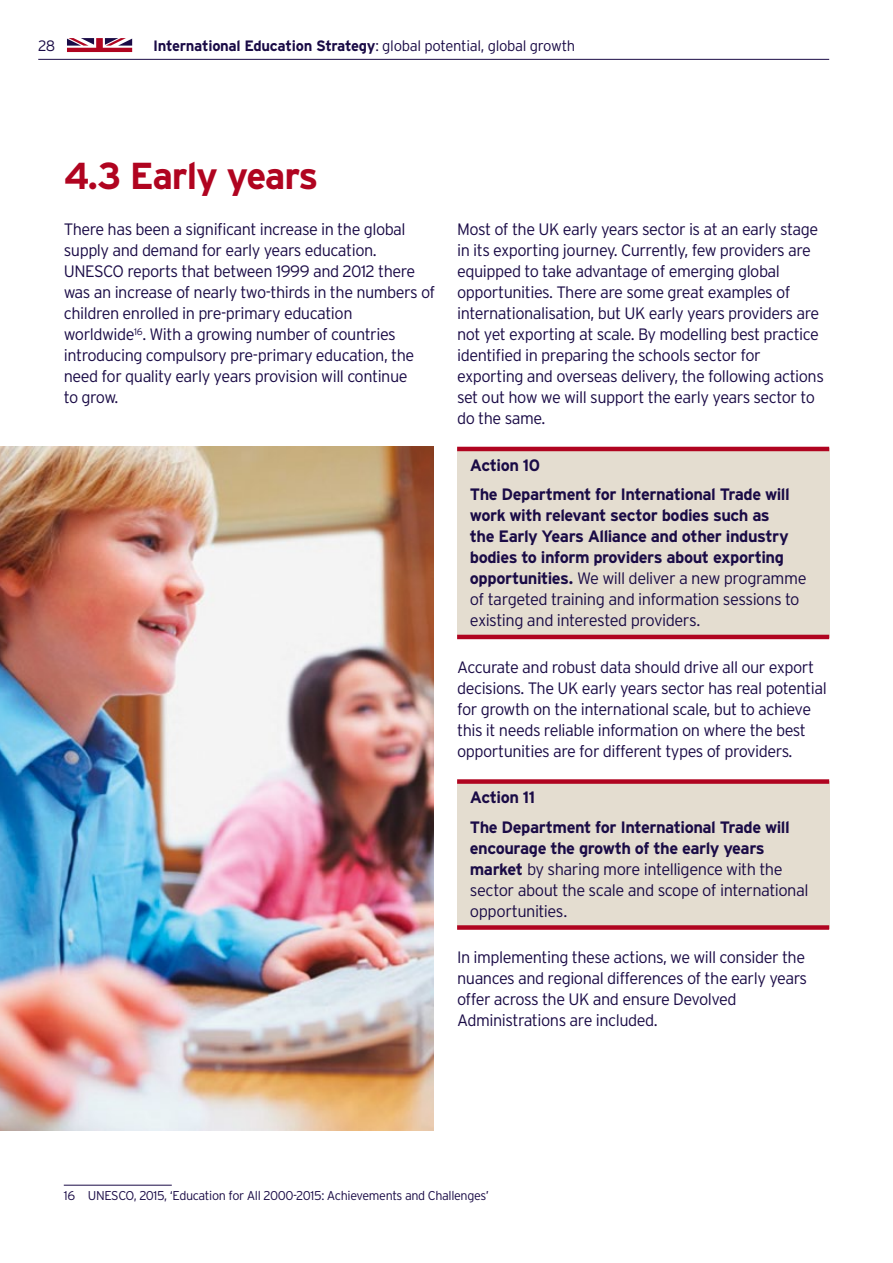
<style>
.page{position:relative;width:893px;height:1263px;background:#fff}
.page>*{position:absolute;margin:0;border:0;box-sizing:border-box;transform-origin:0 0}
.H2_SPAN{font:700 37.5px "Interstate";letter-spacing:-.035em;color:#b00420}
.Body_Copy_11pt{font:300 16.5px/21px "Interstate";letter-spacing:-.03em;color:#1a0b46}
.Body_Shaded_Red_Bo{font:700 16.5px/21px "Interstate";letter-spacing:-.03em;color:#1a0b46}
.Body_Shaded_Red_Bo-2{font:300 16.5px/21px "Interstate";letter-spacing:-.03em;color:#1a0b46}
.Body_Red_Shaded{font:700 16.5px "Interstate";letter-spacing:-.03em;color:#1a0b46}
.t1{font:700 15px "Interstate";letter-spacing:-.02em;color:#1a0b46}
.t2{font:300 15px "Interstate";color:#1a0b46}
.Footnote_text{font:300 12.75px "Interstate";letter-spacing:-.03em;color:#1a0b46}
.s1{font-weight:300}
.s2{font-weight:700}
</style>
<div class="page">
<svg style="left:67px;top:38px;width:65px;height:14px"></svg>
<hr style="left:38px;top:59px;width:791px;height:1px;background:#1a0b46">
<hr style="left:64px;top:1185px;width:108px;height:1px;background:#1a0b46">
<div style="left:457px;top:449px;width:372px;height:189px;background:#e4ddd0"></div>
<hr style="left:457px;top:447px;width:372px;height:4px;background:#b00420">
<hr style="left:457px;top:635px;width:372px;height:4px;background:#b00420">
<div style="left:457px;top:781px;width:372px;height:147px;background:#e4ddd0"></div>
<div style="left:457px;top:779px;width:372px;height:5px;background:#b00420"></div>
<div style="left:457px;top:925px;width:372px;height:5px;background:#b00420"></div>
<img style="left:0;top:446px;width:434px;height:684px">
<p class="t2" style="left:38px;top:37px;width:19px">28</p>
<p class="t1" style="left:153px;top:37px;width:424px">International Education Strategy<span class="s1">: global potential, global growth</span></p>
<p class="H2_SPAN" style="left:64px;top:154px;width:256px">4.3 Early years</p>
<p class="Body_Copy_11pt" style="left:64px;top:219px;width:373px">There has been a significant increase in the global supply and demand for early years education.<br>UNESCO reports that between 1999 and 2012 there was an increase of nearly two-thirds in the numbers of children enrolled in pre-primary education worldwide<sup>16</sup>. With a growing number of countries introducing compulsory pre-primary education, the need for quality early years provision will continue<br>to grow.</p>
<p class="Body_Copy_11pt" style="left:457px;top:219px;width:368px">Most of the UK early years sector is at an early stage in its exporting journey. Currently, few providers are equipped to take advantage of emerging global opportunities. There are some great examples of internationalisation, but UK early years providers are not yet exporting at scale. By modelling best practice identified in preparing the schools sector for exporting and overseas delivery, the following actions set out how we will support the early years sector to do the same.</p>
<p class="Body_Red_Shaded" style="left:470px;top:456px;width:72px">Action 10</p>
<p class="Body_Shaded_Red_Bo" style="left:470px;top:484px;width:338px">The Department for International Trade will work with relevant sector bodies such as<br>the Early Years Alliance and other industry bodies to inform providers about exporting opportunities. <span class="s1">We will deliver a new programme of targeted training and information sessions to existing and interested providers.</span></p>
<p class="Body_Copy_11pt" style="left:457px;top:656px;width:371px">Accurate and robust data should drive all our export decisions. The UK early years sector has real potential for growth on the international scale, but to achieve this it needs reliable information on where the best opportunities are for different types of providers.</p>
<p class="Body_Red_Shaded" style="left:470px;top:788px;width:67px">Action 11</p>
<p class="Body_Shaded_Red_Bo-2" style="left:470px;top:816px;width:340px"><span class="s2">The Department for International Trade will encourage the growth of the early years market</span> by sharing more intelligence with the sector about the scale and scope of international opportunities.</p>
<p class="Body_Copy_11pt" style="left:457px;top:947px;width:352px">In implementing these actions, we will consider the nuances and regional differences of the early years offer across the UK and ensure Devolved Administrations are included.</p>
<p class="Footnote_text" style="left:64px;top:1189px;width:427px">16 UNESCO, 2015, ‘Education for All 2000-2015: Achievements and Challenges’</p>
</div>
